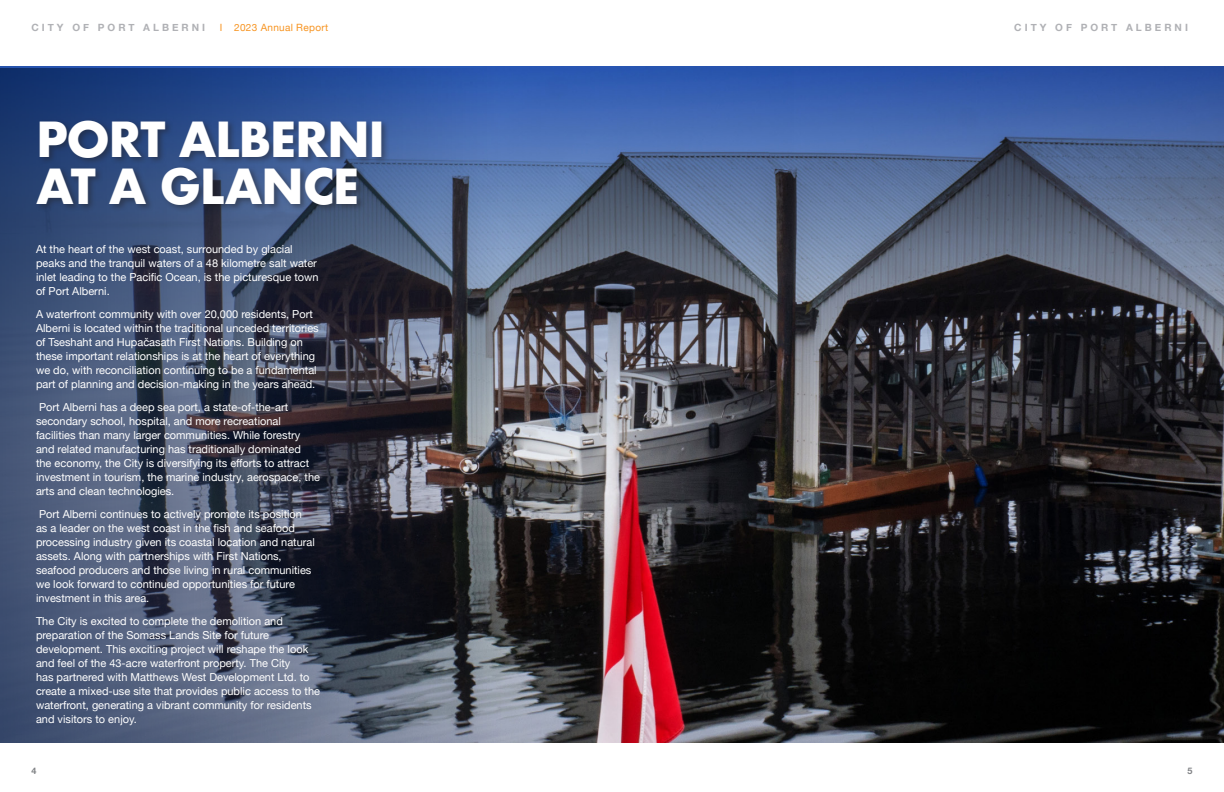
<style>
.page{position:relative;width:1224px;height:792px;background:#fff}
.page>*{position:absolute;margin:0;border:0;box-sizing:border-box;transform-origin:0 0}
.H1_-_grey{font:700 47px/47px "Futura";letter-spacing:-.03em;color:#fff}
.Body_Text{font:11px/14px "Helvetica Neue";color:#fff}
.t1{font:700 10px "Helvetica Neue";letter-spacing:.3em;color:#b0b1b5}
.t2{font:10px "Helvetica Neue";letter-spacing:.03em;color:#f79421}
.t3{font:700 9px "Helvetica Neue";color:#808285}
</style>
<div class="page">
<img style="left:0;top:66px;width:1224px;height:676px">
<img style="left:0;top:68px;width:793px;height:674px">
<div style="left:35px;top:118px;width:355px;height:95px;background:#231f20;opacity:.44"></div>
<p class="t1" style="left:32px;top:19px;width:175px">CITY OF PORT ALBERNI</p>
<p class="t2" style="left:220px;top:20px;width:110px">I 2023 Annual Report</p>
<p class="H1_-_grey" style="left:36px;top:115px;width:351px">PORT ALBERNI<br>AT A GLANCE</p>
<p class="Body_Text" style="left:36px;top:243px;width:284px">At the heart of the west coast, surrounded by glacial peaks and the tranquil waters of a 48 kilometre salt water inlet leading to the Pacific Ocean, is the picturesque town of Port Alberni.</p>
<p class="Body_Text" style="left:36px;top:308px;width:284px">A waterfront community with over 20,000 residents, Port Alberni is located within the traditional unceded territories of Tseshaht and Hupačasath First Nations. Building on these important relationships is at the heart of everything we do, with reconciliation continuing to be a fundamental part of planning and decision-making in the years ahead.</p>
<p class="Body_Text" style="left:36px;top:401px;width:286px">Port Alberni has a deep sea port, a state-of-the-art secondary school, hospital, and more recreational facilities than many larger communities. While forestry and related manufacturing has traditionally dominated<br>the economy, the City is diversifying its efforts to attract investment in tourism, the marine industry, aerospace, the arts and clean technologies.</p>
<p class="Body_Text" style="left:36px;top:508px;width:280px">Port Alberni continues to actively promote its position<br>as a leader on the west coast in the fish and seafood processing industry given its coastal location and natural assets. Along with partnerships with First Nations, seafood producers and those living in rural communities we look forward to continued opportunities for future investment in this area.</p>
<p class="Body_Text" style="left:36px;top:615px;width:286px">The City is excited to complete the demolition and preparation of the Somass Lands Site for future development. This exciting project will reshape the look and feel of the 43-acre waterfront property. The City<br>has partnered with Matthews West Development Ltd. to create a mixed-use site that provides public access to the waterfront, generating a vibrant community for residents and visitors to enjoy.</p>
<p class="t3" style="left:32px;top:764px;width:7px">4</p>
<p class="t1" style="left:1014px;top:19px;width:175px">CITY OF PORT ALBERNI</p>
<p class="t3" style="left:1187px;top:764px;width:7px">5</p>
</div>
